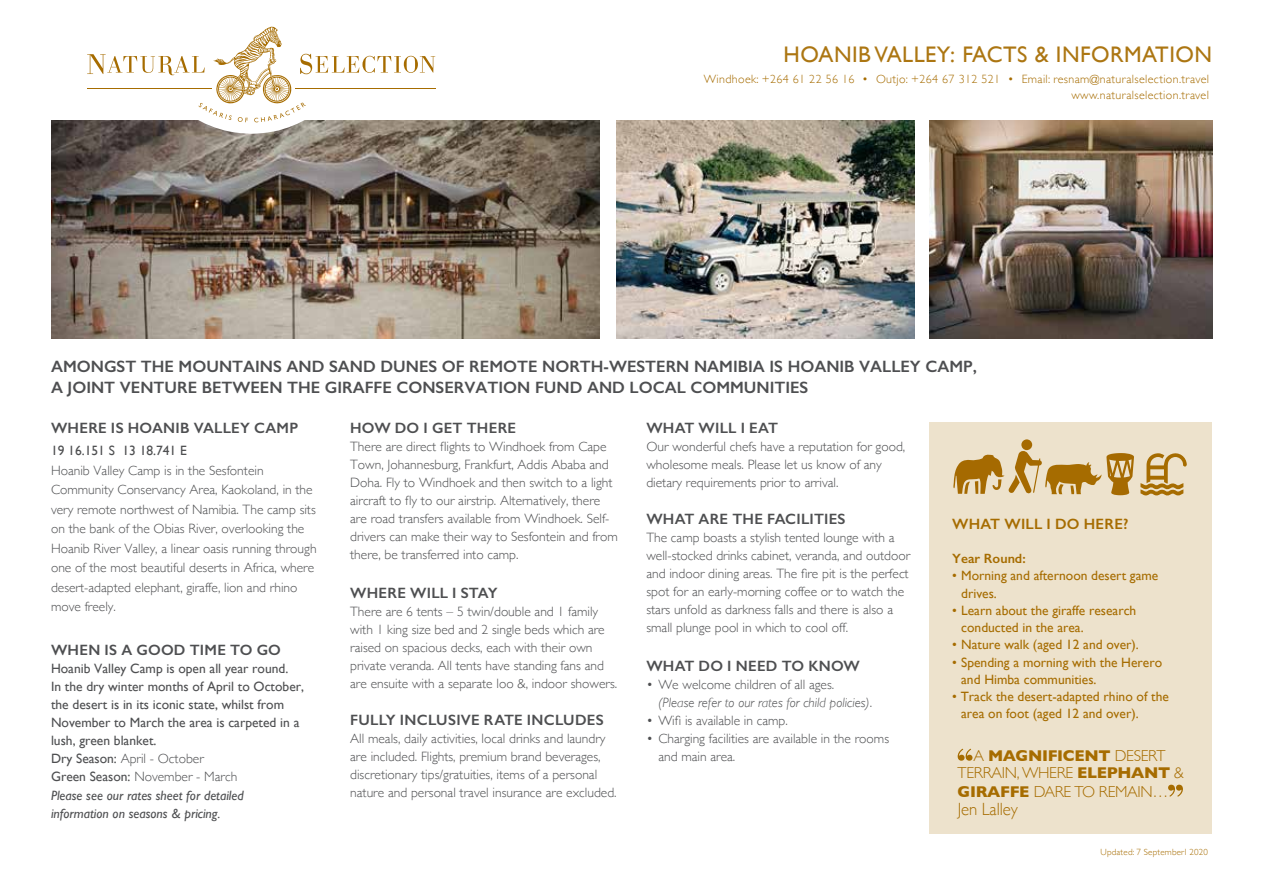
<style>
.page{position:relative;width:1263px;height:893px;background:#fff}
.page>*{position:absolute;margin:0;border:0;box-sizing:border-box;transform-origin:0 0}
.t1{font:22.5px "Gill Sans";letter-spacing:.02em;color:#ac7612}
.t2{font:300 17.7px "Gill Sans";letter-spacing:-.005em;color:#a66c00;scale:.95 1}
.t3{font:600 16.5px/21px "Gill Sans";color:#4e4f51}
.t4{font:300 15.9px/18px "Gill Sans";letter-spacing:-.02em;color:#a66c00}
.t5{font:600 15px "Gill Sans";letter-spacing:.015em;color:#4e4f51}
.t6{font:600 15px "Gill Sans";letter-spacing:.015em;color:#a66c00}
.t7{font:300 13.5px/18px "Gill Sans";color:#4e4f51}
.t8{font:13.5px/18px "Gill Sans";color:#4e4f51}
.t9{font:13.5px/17.2px "Gill Sans";color:#a66c00}
.t10{font:italic 300 13.5px/18px "Gill Sans";color:#4e4f51}
.t11{font:italic 13.5px/18px "Gill Sans";color:#4e4f51}
.t12{font:600 13.5px "Gill Sans";color:#a66c00}
.t13{font:300 12px/16.5px "Gill Sans";letter-spacing:.03em;color:#a66c00;text-align:right}
.t14{font:300 9px "Gill Sans";letter-spacing:.02em;color:#a66c00}
.s1{font-weight:300}
.s2{font-style:normal}
.s3{font-weight:700}
</style>
<div class="page">
<img style="left:51px;top:121px;width:549px;height:217px">
<div style="left:930px;top:422px;width:282px;height:411px;background:#ede2cc"></div>
<img style="left:930px;top:121px;width:283px;height:217px">
<img style="left:617px;top:121px;width:297px;height:217px">
<svg style="left:87px;top:26px;width:348px;height:108px"></svg>
<hr style="left:87px;top:88px;width:125px;height:1px;background:#a66c00">
<hr style="left:295px;top:88px;width:140px;height:1px;background:#a66c00">
<div style="left:1021px;top:439px;width:11px;height:11px;background:#a56a01;border-radius:50%"></div>
<svg style="left:958px;top:749px;width:14px;height:12px"></svg>
<svg style="left:1168px;top:785px;width:15px;height:12px"></svg>
<svg style="left:1140px;top:453px;width:47px;height:43px"></svg>
<svg style="left:953px;top:451px;width:181px;height:44px"></svg>
<h1 class="t1" style="left:784px;top:41px;width:430px">HOANIB VALLEY: FACTS &amp; INFORMATION</h1>
<p class="t13" style="left:704px;top:70px;width:507px">Windhoek: +264 61 22 56 16 • Outjo: +264 67 312 521 • Email: resnam@naturalselection.travel www.naturalselection.travel</p>
<p class="t3" style="left:51px;top:356px;width:927px">AMONGST THE MOUNTAINS AND SAND DUNES OF REMOTE NORTH-WESTERN NAMIBIA IS HOANIB VALLEY CAMP,<br>A JOINT VENTURE BETWEEN THE GIRAFFE CONSERVATION FUND AND LOCAL COMMUNITIES</p>
<p class="t5" style="left:51px;top:419px;width:249px">WHERE IS HOANIB VALLEY CAMP</p>
<p class="t8" style="left:51px;top:441px;width:137px">19 16.151 S 13 18.741 E</p>
<p class="t7" style="left:51px;top:460px;width:267px;line-height:19.5px">Hoanib Valley Camp is in the Sesfontein Community Conservancy Area, Kaokoland, in the very remote northwest of Namibia. The camp sits on the bank of the Obias River, overlooking the Hoanib River Valley, a linear oasis running through one of the most beautiful deserts in Africa, where desert-adapted elephant, giraffe, lion and rhino move freely.</p>
<p class="t5" style="left:51px;top:641px;width:231px">WHEN IS A GOOD TIME TO GO</p>
<p class="t8" style="left:51px;top:659px;width:255px">Hoanib Valley Camp is open all year round.<br>In the dry winter months of April to October, the desert is in its iconic state, whilst from November to March the area is carpeted in a lush, green blanket.<br>Dry Season: <span class="s1">April - October<br></span>Green Season: <span class="s1">November - March</span></p>
<p class="t11" style="left:51px;top:787px;width:194px">Please see our rates sheet for detailed information on seasons &amp; pricing.</p>
<p class="t5" style="left:350px;top:419px;width:167px">HOW DO I GET THERE</p>
<p class="t7" style="left:350px;top:437px;width:269px">There are direct flights to Windhoek from Cape Town, Johannesburg, Frankfurt, Addis Ababa and Doha. Fly to Windhoek and then switch to a light aircraft to fly to our airstrip. Alternatively, there are road transfers available from Windhoek. Self&shy;drivers can make their way to Sesfontein and from there, be transferred into camp.</p>
<p class="t5" style="left:350px;top:584px;width:149px">WHERE WILL I STAY</p>
<p class="t7" style="left:350px;top:602px;width:268px">There are 6 tents – 5 twin/double and 1 family with 1 king size bed and 2 single beds which are raised on spacious decks, each with their own private veranda. All tents have standing fans and are ensuite with a separate loo &amp;, indoor showers.</p>
<p class="t5" style="left:350px;top:711px;width:255px">FULLY INCLUSIVE RATE INCLUDES</p>
<p class="t7" style="left:350px;top:729px;width:268px">All meals, daily activities, local drinks and laundry are included. Flights, premium brand beverages, discretionary tips/gratuities, items of a personal nature and personal travel insurance are excluded.</p>
<p class="t5" style="left:646px;top:419px;width:133px">WHAT WILL I EAT</p>
<p class="t7" style="left:646px;top:437px;width:260px">Our wonderful chefs have a reputation for good, wholesome meals. Please let us know of any dietary requirements prior to arrival.</p>
<p class="t5" style="left:646px;top:510px;width:201px">WHAT ARE THE FACILITIES</p>
<p class="t7" style="left:646px;top:528px;width:265px">The camp boasts a stylish tented lounge with a well-stocked drinks cabinet, veranda, and outdoor and indoor dining areas. The fire pit is the perfect spot for an early-morning coffee or to watch the stars unfold as darkness falls and there is also a small plunge pool in which to cool off.</p>
<p class="t5" style="left:646px;top:657px;width:215px">WHAT DO I NEED TO KNOW</p>
<p class="t10" style="left:658px;top:676px;width:215px;text-indent:-12px"><span class="s2">• We welcome children of all ages. </span>(Please refer to our rates for child policies)<span class="s2">.</span></p>
<p class="t7" style="left:646px;top:711px;width:143px">• Wifi is available in camp.</p>
<p class="t7" style="left:658px;top:729px;width:232px;text-indent:-12px">• Charging facilities are available in the rooms and main area.</p>
<p class="t6" style="left:952px;top:514px;width:178px">WHAT WILL I DO HERE?</p>
<p class="t12" style="left:952px;top:550px;width:75px">Year Round:</p>
<p class="t9" style="left:961px;top:567px;width:199px;text-indent:-9px">• Morning and afternoon desert game drives.</p>
<p class="t9" style="left:961px;top:602px;width:177px;text-indent:-9px">• Learn about the giraffe research conducted in the area.</p>
<p class="t9" style="left:952px;top:636px;width:188px">• Nature walk (aged 12 and over).</p>
<p class="t9" style="left:961px;top:653px;width:203px;text-indent:-9px">• Spending a morning with the Herero and Himba communities.</p>
<p class="t9" style="left:961px;top:688px;width:209px;text-indent:-9px">• Track the desert-adapted rhino of the area on foot (aged 12 and over).</p>
<p class="t4" style="left:958px;top:746px;width:228px;text-indent:16px">A <span class="s3">MAGNIFICENT</span> DESERT<br>TERRAIN, WHERE <span class="s3">ELEPHANT</span> &amp;<br><span class="s3">GIRAFFE</span> DARE TO REMAIN…</p>
<h2 class="t2" style="left:958px;top:795px;width:65px">Jen Lalley</h2>
<p class="t14" style="left:1100px;top:845px;width:109px">Updated: 7 Septemberl 2020</p>
</div>
